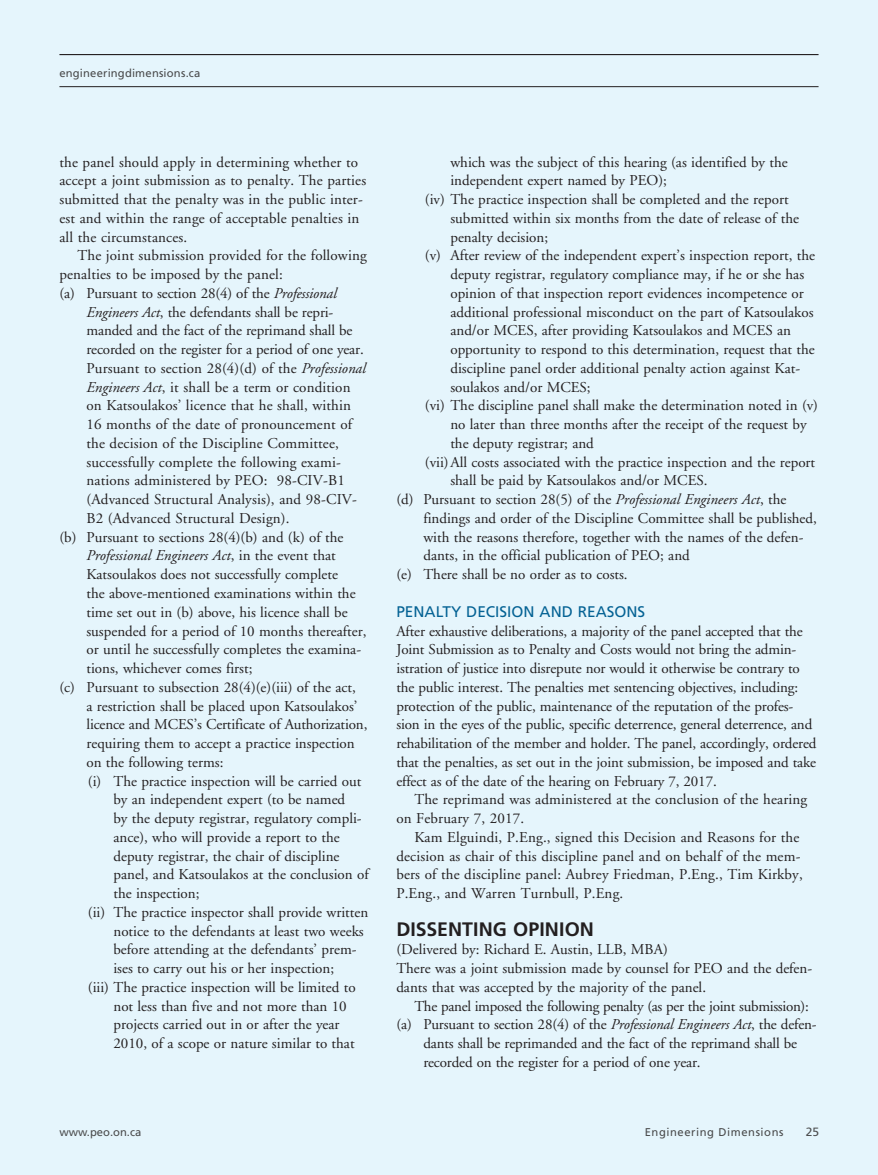
<style>
.page{position:relative;width:878px;height:1175px;background:#fff}
.page>*{position:absolute;margin:0;border:0;box-sizing:border-box;transform-origin:0 0}
.t1{font:700 19.5px "Frutiger";letter-spacing:.005em;color:#231f20}
.t2{font:15.3px "Frutiger";color:#046294}
.t3{font:15px "Adobe Garamond";color:#231f20}
.t4{font:15px "Adobe Garamond";letter-spacing:-.02em;color:#231f20}
.t5{font:italic 15px "Adobe Garamond";color:#231f20}
.t6{font:12px "Frutiger";color:#4b4c4d}
.t7{font:11.25px "Frutiger";letter-spacing:.02em;color:#4b4c4d}
.t8{font:11.25px "Frutiger";letter-spacing:.05em;color:#4b4c4d}
.t9{font:11.25px "Frutiger";color:#4b4c4d}
.s1{font-style:italic}
.s2{font-style:normal}
</style>
<div class="page">
<div style="left:0;top:0;width:878px;height:1174px;background:#e5f5fc"></div>
<hr style="left:59px;top:54px;width:759px;height:1px;background:#231f20">
<hr style="left:59px;top:86px;width:759px;height:1px;background:#231f20">
<p class="t7" style="left:59px;top:67px;width:142px">engineeringdimensions.ca</p>
<p class="t3" style="left:59px;top:154px;width:300px">the panel should apply in determining whether to</p>
<p class="t3" style="left:59px;top:172px;width:308px">accept a joint submission as to penalty. The parties</p>
<p class="t3" style="left:59px;top:191px;width:305px">submitted that the penalty was in the public inter-</p>
<p class="t3" style="left:59px;top:210px;width:301px">est and within the range of acceptable penalties in</p>
<p class="t3" style="left:59px;top:229px;width:129px">all the circumstances.</p>
<p class="t3" style="left:77px;top:247px;width:291px">The joint submission provided for the following</p>
<p class="t3" style="left:59px;top:266px;width:225px">penalties to be imposed by the panel:</p>
<p class="t3" style="left:59px;top:285px;width:279px">(a) Pursuant to section 28(4) of the <span class="s1">Professional</span></p>
<p class="t3" style="left:86px;top:304px;width:248px"><span class="s1">Engineers Act</span>, the defendants shall be repri-</p>
<p class="t3" style="left:86px;top:322px;width:267px">manded and the fact of the reprimand shall be</p>
<p class="t3" style="left:86px;top:341px;width:279px">recorded on the register for a period of one year.</p>
<p class="t3" style="left:86px;top:360px;width:281px">Pursuant to section 28(4)(d) of the <span class="s1">Professional</span></p>
<p class="t3" style="left:86px;top:379px;width:266px"><span class="s1">Engineers Act</span>, it shall be a term or condition</p>
<p class="t3" style="left:86px;top:397px;width:266px">on Katsoulakos’ licence that he shall, within</p>
<p class="t3" style="left:86px;top:416px;width:267px">16 months of the date of pronouncement of</p>
<p class="t3" style="left:86px;top:435px;width:254px">the decision of the Discipline Committee,</p>
<p class="t3" style="left:86px;top:454px;width:256px">successfully complete the following exami-</p>
<p class="t3" style="left:86px;top:472px;width:260px">nations administered by PEO: 98-CIV-B1</p>
<p class="t3" style="left:86px;top:491px;width:272px">(Advanced Structural Analysis), and 98-CIV-</p>
<p class="t3" style="left:86px;top:510px;width:205px">B2 (Advanced Structural Design).</p>
<p class="t3" style="left:59px;top:529px;width:285px">(b) Pursuant to sections 28(4)(b) and (k) of the</p>
<p class="t5" style="left:86px;top:547px;width:251px">Professional Engineers Act<span class="s2">, in the event that</span></p>
<p class="t3" style="left:86px;top:566px;width:253px">Katsoulakos does not successfully complete</p>
<p class="t3" style="left:86px;top:585px;width:271px">the above-mentioned examinations within the</p>
<p class="t3" style="left:86px;top:604px;width:263px">time set out in (b) above, his licence shall be</p>
<p class="t3" style="left:86px;top:622px;width:281px">suspended for a period of 10 months thereafter,</p>
<p class="t3" style="left:86px;top:641px;width:276px">or until he successfully completes the examina-</p>
<p class="t3" style="left:86px;top:660px;width:167px">tions, whichever comes first;</p>
<p class="t3" style="left:59px;top:679px;width:298px">(c) Pursuant to subsection 28(4)(e)(iii) of the act,</p>
<p class="t3" style="left:86px;top:697px;width:272px">a restriction shall be placed upon Katsoulakos’</p>
<p class="t3" style="left:86px;top:716px;width:282px">licence and MCES’s Certificate of Authorization,</p>
<p class="t3" style="left:86px;top:735px;width:270px">requiring them to accept a practice inspection</p>
<p class="t3" style="left:86px;top:754px;width:138px">on the following terms:</p>
<p class="t3" style="left:88px;top:772px;width:275px">(i) The practice inspection will be carried out</p>
<p class="t3" style="left:113px;top:791px;width:233px">by an independent expert (to be named</p>
<p class="t3" style="left:113px;top:810px;width:250px">by the deputy registrar, regulatory compli-</p>
<p class="t3" style="left:113px;top:829px;width:228px">ance), who will provide a report to the</p>
<p class="t3" style="left:113px;top:847px;width:227px">deputy registrar, the chair of discipline</p>
<p class="t3" style="left:113px;top:866px;width:257px">panel, and Katsoulakos at the conclusion of</p>
<p class="t3" style="left:113px;top:885px;width:88px">the inspection;</p>
<p class="t3" style="left:88px;top:904px;width:282px">(ii) The practice inspector shall provide written</p>
<p class="t3" style="left:113px;top:922px;width:252px">notice to the defendants at least two weeks</p>
<p class="t3" style="left:113px;top:941px;width:245px">before attending at the defendants’ prem-</p>
<p class="t3" style="left:113px;top:960px;width:222px">ises to carry out his or her inspection;</p>
<p class="t3" style="left:88px;top:979px;width:269px">(iii) The practice inspection will be limited to</p>
<p class="t3" style="left:113px;top:997px;width:235px">not less than five and not more than 10</p>
<p class="t3" style="left:113px;top:1016px;width:228px">projects carried out in or after the year</p>
<p class="t3" style="left:113px;top:1035px;width:243px">2010, of a scope or nature similar to that</p>
<p class="t3" style="left:450px;top:154px;width:339px">which was the subject of this hearing (as identified by the</p>
<p class="t3" style="left:450px;top:172px;width:218px">independent expert named by PEO);</p>
<p class="t3" style="left:425px;top:191px;width:365px">(iv) The practice inspection shall be completed and the report</p>
<p class="t3" style="left:450px;top:210px;width:350px">submitted within six months from the date of release of the</p>
<p class="t3" style="left:450px;top:229px;width:99px">penalty decision;</p>
<p class="t3" style="left:425px;top:247px;width:392px">(v) After review of the independent expert’s inspection report, the</p>
<p class="t3" style="left:450px;top:266px;width:355px">deputy registrar, regulatory compliance may, if he or she has</p>
<p class="t3" style="left:450px;top:285px;width:355px">opinion of that inspection report evidences incompetence or</p>
<p class="t3" style="left:450px;top:304px;width:365px">additional professional misconduct on the part of Katsoulakos</p>
<p class="t3" style="left:450px;top:322px;width:342px">and/or MCES, after providing Katsoulakos and MCES an</p>
<p class="t3" style="left:450px;top:341px;width:366px">opportunity to respond to this determination, request that the</p>
<p class="t3" style="left:450px;top:360px;width:351px">discipline panel order additional penalty action against Kat-</p>
<p class="t3" style="left:450px;top:379px;width:142px">soulakos and/or MCES;</p>
<p class="t3" style="left:425px;top:397px;width:395px">(vi) The discipline panel shall make the determination noted in (v)</p>
<p class="t3" style="left:450px;top:416px;width:358px">no later than three months after the receipt of the request by</p>
<p class="t3" style="left:450px;top:435px;width:145px">the deputy registrar; and</p>
<p class="t3" style="left:425px;top:454px;width:392px">(vii)All costs associated with the practice inspection and the report</p>
<p class="t3" style="left:450px;top:472px;width:259px">shall be paid by Katsoulakos and/or MCES.</p>
<p class="t3" style="left:396px;top:491px;width:391px">(d) Pursuant to section 28(5) of the <span class="s1">Professional Engineers Act</span>, the</p>
<p class="t3" style="left:423px;top:510px;width:395px">findings and order of the Discipline Committee shall be published,</p>
<p class="t3" style="left:423px;top:529px;width:381px">with the reasons therefore, together with the names of the defen-</p>
<p class="t3" style="left:423px;top:547px;width:268px">dants, in the official publication of PEO; and</p>
<p class="t3" style="left:396px;top:566px;width:233px">(e) There shall be no order as to costs.</p>
<p class="t2" style="left:396px;top:602px;width:250px">PENALTY DECISION AND REASONS</p>
<p class="t3" style="left:396px;top:622px;width:408px">After exhaustive deliberations, a majority of the panel accepted that the</p>
<p class="t3" style="left:396px;top:641px;width:401px">Joint Submission as to Penalty and Costs would not bring the admin-</p>
<p class="t3" style="left:396px;top:660px;width:405px">istration of justice into disrepute nor would it otherwise be contrary to</p>
<p class="t3" style="left:396px;top:679px;width:403px">the public interest. The penalties met sentencing objectives, including:</p>
<p class="t3" style="left:396px;top:697px;width:398px">protection of the public, maintenance of the reputation of the profes-</p>
<p class="t3" style="left:396px;top:716px;width:417px">sion in the eyes of the public, specific deterrence, general deterrence, and</p>
<p class="t3" style="left:396px;top:735px;width:421px">rehabilitation of the member and holder. The panel, accordingly, ordered</p>
<p class="t3" style="left:396px;top:754px;width:421px">that the penalties, as set out in the joint submission, be imposed and take</p>
<p class="t3" style="left:396px;top:772px;width:322px">effect as of the date of the hearing on February 7, 2017.</p>
<p class="t3" style="left:414px;top:791px;width:394px">The reprimand was administered at the conclusion of the hearing</p>
<p class="t3" style="left:396px;top:810px;width:129px">on February 7, 2017.</p>
<p class="t3" style="left:414px;top:829px;width:386px">Kam Elguindi, P.Eng., signed this Decision and Reasons for the</p>
<p class="t3" style="left:396px;top:847px;width:405px">decision as chair of this discipline panel and on behalf of the mem-</p>
<p class="t3" style="left:396px;top:866px;width:408px">bers of the discipline panel: Aubrey Friedman, P.Eng., Tim Kirkby,</p>
<p class="t3" style="left:396px;top:885px;width:228px">P.Eng., and Warren Turnbull, P.Eng.</p>
<p class="t1" style="left:396px;top:917px;width:199px">DISSENTING OPINION</p>
<p class="t3" style="left:396px;top:941px;width:273px">(Delivered by: Richard E. Austin, LLB, MBA)</p>
<p class="t3" style="left:396px;top:960px;width:417px">There was a joint submission made by counsel for PEO and the defen-</p>
<p class="t3" style="left:396px;top:979px;width:311px">dants that was accepted by the majority of the panel.</p>
<p class="t4" style="left:414px;top:997px;width:396px">The panel imposed the following penalty (as per the joint submission):</p>
<p class="t3" style="left:396px;top:1016px;width:422px">(a) Pursuant to section 28(4) of the <span class="s1">Professional Engineers Act</span>, the defen-</p>
<p class="t3" style="left:423px;top:1035px;width:375px">dants shall be reprimanded and the fact of the reprimand shall be</p>
<p class="t3" style="left:423px;top:1054px;width:279px">recorded on the register for a period of one year.</p>
<p class="t9" style="left:59px;top:1125px;width:83px">www.peo.on.ca</p>
<p class="t8" style="left:644px;top:1125px;width:140px">Engineering Dimensions</p>
<p class="t6" style="left:805px;top:1124px;width:15px">25</p>
</div>
